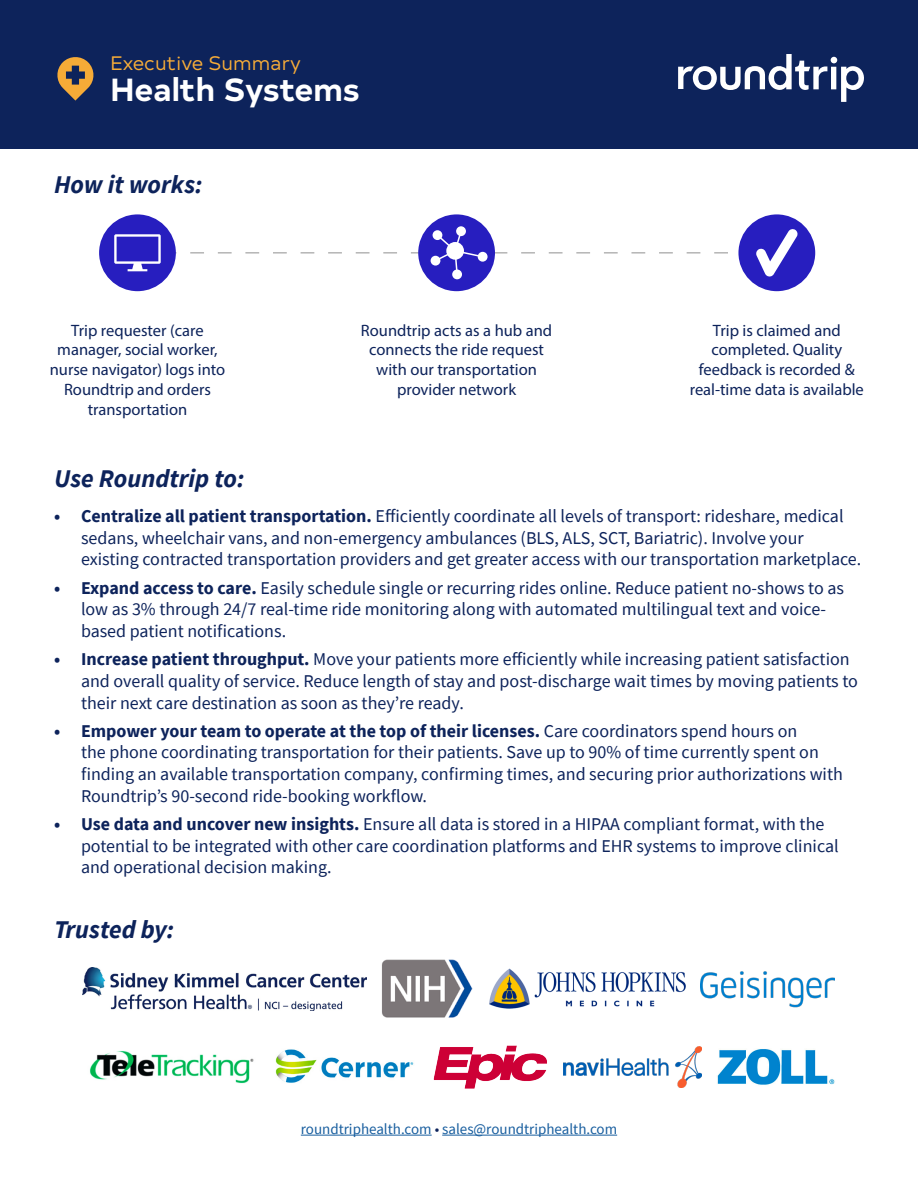
<style>
.page{position:relative;width:918px;height:1188px;background:#fff}
.page>*{position:absolute;margin:0;border:0;box-sizing:border-box;transform-origin:0 0}
.t1{font:700 31.95px "Typold";color:#fff}
.t2{font:italic 700 25.5px "Source Sans Pro";color:#0d235b}
.t3{font:19.5px "Typold";color:#f8ad38}
.t4{font:18px/21.6px "Source Sans Pro";color:#0d235b}
.t5{font:16.5px/19.8px "Myriad Pro";color:#0d235b;text-align:center}
.t6{font:15px "Source Sans Pro";color:#175d9e}
.s1{font-weight:700}
.s2{color:#0d235b}
</style>
<div class="page">
<div style="left:0;top:0;width:918px;height:148px;background:#0d235b"></div>
<svg style="left:678px;top:54px;width:186px;height:48px"></svg>
<svg style="left:57px;top:57px;width:37px;height:44px"></svg>
<div style="left:99px;top:214px;width:77px;height:77px;background:#271ebf;border-radius:50%"></div>
<div style="left:418px;top:214px;width:77px;height:77px;background:#271ebf;border-radius:50%"></div>
<svg style="left:452px;top:270px;width:10px;height:9px"></svg>
<svg style="left:456px;top:226px;width:10px;height:10px"></svg>
<div style="left:738px;top:214px;width:77px;height:77px;background:#271ebf;border-radius:50%"></div>
<svg style="left:114px;top:228px;width:684px;height:49px"></svg>
<img style="left:82px;top:967px;width:284px;height:44px">
<img style="left:489px;top:968px;width:197px;height:41px">
<img style="left:382px;top:959px;width:91px;height:59px">
<img style="left:701px;top:971px;width:134px;height:36px">
<img style="left:433px;top:1045px;width:114px;height:44px">
<img style="left:275px;top:1049px;width:139px;height:34px">
<img style="left:90px;top:1051px;width:164px;height:33px">
<img style="left:563px;top:1047px;width:139px;height:41px">
<img style="left:717px;top:1049px;width:118px;height:36px">
<hr style="left:301px;top:1135px;width:131px;height:1px;background:#175d9e">
<hr style="left:442px;top:1135px;width:175px;height:1px;background:#175d9e">
<p class="t3" style="left:110px;top:48px;width:192px">Executive Summary</p>
<p class="t1" style="left:110px;top:63px;width:251px">Health Systems</p>
<p class="t2" style="left:54px;top:168px;width:150px">How it works:</p>
<p class="t5" style="left:50px;top:320px;width:177px">Trip requester (care manager, social worker, nurse navigator) logs into<br>Roundtrip and orders transportation</p>
<p class="t5" style="left:361px;top:320px;width:193px">Roundtrip acts as a hub and connects the ride request with our transportation provider network</p>
<p class="t5" style="left:690px;top:320px;width:176px">Trip is claimed and completed. Quality feedback is recorded &amp; real-time data is available</p>
<p class="t2" style="left:54px;top:461px;width:192px">Use Roundtrip to:</p>
<p class="t4" style="left:81px;top:505px;width:782px;text-indent:-27px"><span class="s1">• Centralize all patient transportation.</span> Efficiently coordinate all levels of transport: rideshare, medical sedans, wheelchair vans, and non-emergency ambulances (BLS, ALS, SCT, Bariatric). Involve your existing contracted transportation providers and get greater access with our transportation marketplace.</p>
<p class="t4" style="left:81px;top:577px;width:765px;text-indent:-27px"><span class="s1">• Expand access to care.</span> Easily schedule single or recurring rides online. Reduce patient no-shows to as low as 3% through 24/7 real-time ride monitoring along with automated multilingual text and voice&shy;based patient notifications.</p>
<p class="t4" style="left:81px;top:648px;width:778px;text-indent:-27px"><span class="s1">• Increase patient throughput.</span> Move your patients more efficiently while increasing patient satisfaction and overall quality of service. Reduce length of stay and post-discharge wait times by moving patients to their next care destination as soon as they’re ready.</p>
<p class="t4" style="left:81px;top:720px;width:763px;text-indent:-27px"><span class="s1">• Empower your team to operate at the top of their licenses.</span> Care coordinators spend hours on<br>the phone coordinating transportation for their patients. Save up to 90% of time currently spent on finding an available transportation company, confirming times, and securing prior authorizations with Roundtrip’s 90-second ride-booking workflow.</p>
<p class="t4" style="left:81px;top:813px;width:759px;text-indent:-27px"><span class="s1">• Use data and uncover new insights.</span> Ensure all data is stored in a HIPAA compliant format, with the potential to be integrated with other care coordination platforms and EHR systems to improve clinical and operational decision making.</p>
<p class="t2" style="left:54px;top:913px;width:122px">Trusted by:</p>
<p class="t6" style="left:301px;top:1119px;width:318px">roundtriphealth.com <span class="s2">•</span> sales@roundtriphealth.com</p>
</div>
